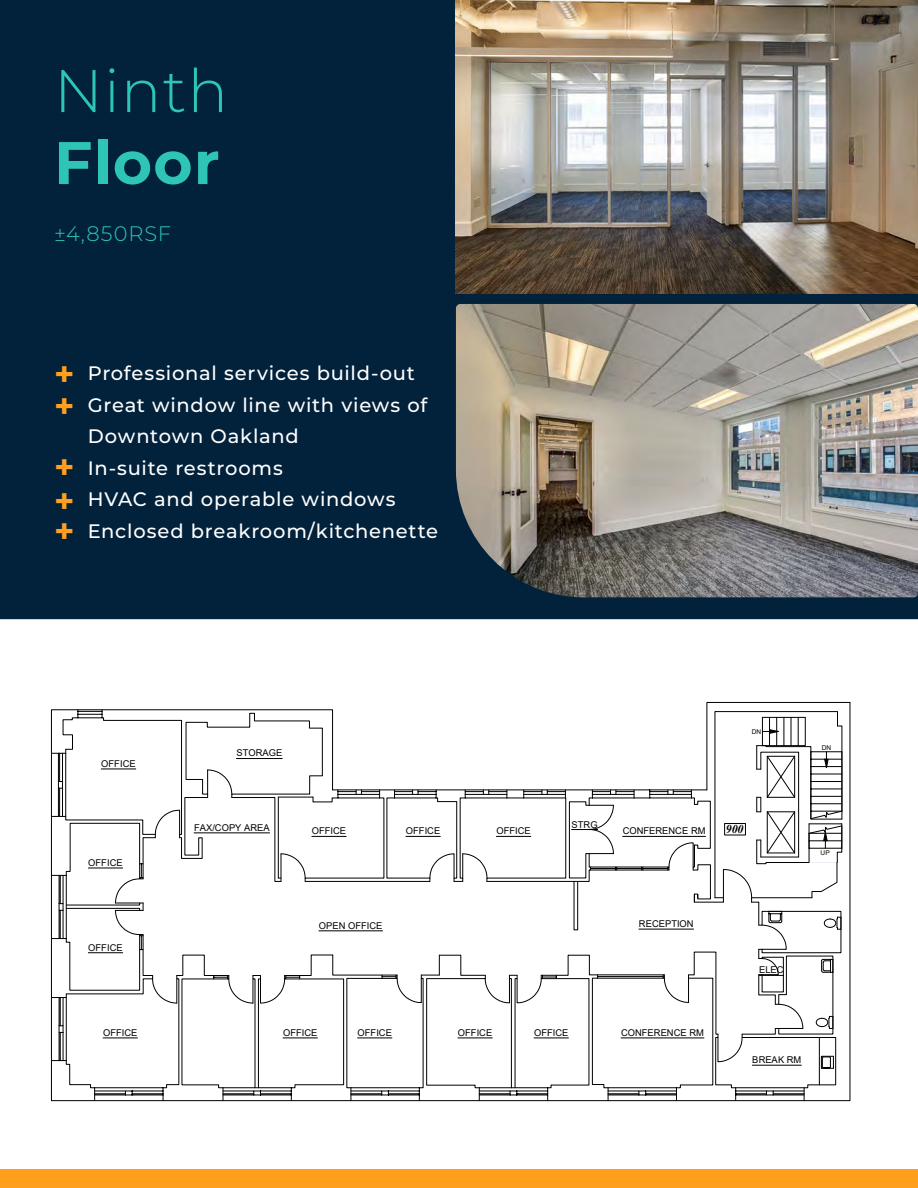
<style>
.page{position:relative;width:918px;height:1188px;background:#fff}
.page>*{position:absolute;margin:0;border:0;box-sizing:border-box;transform-origin:0 0}
.t1{font:300 60px/72px "Montserrat";letter-spacing:.02em;color:#2ec4b6}
.t2{font:700 34.2px "Montserrat";color:#ff9f1c}
.t3{font:300 21px "Montserrat";letter-spacing:.045em;color:#2ec4b6}
.t4{font:500 19.5px/31.5px "Montserrat";letter-spacing:.04em;color:#fff}
.t5{font:italic 700 11.85px "Times New Roman";color:#000}
.t6{font:9.3px "Arial";color:#000}
.t7{font:6.6px "Arial";color:#000}
.s1{font-weight:700}
</style>
<div class="page">
<div style="left:1px;top:0;width:917px;height:619px;background:#02223c"></div>
<svg style="left:0;top:0;width:1px;height:619px"></svg>
<div style="left:0;top:1169px;width:918px;height:19px;background:#ff9f1c"></div>
<img style="left:456px;top:0;width:462px;height:293px">
<img style="left:456px;top:304px;width:462px;height:293px">
<svg style="left:51px;top:702px;width:799px;height:399px"></svg>
<div style="left:725px;top:823px;width:21px;height:12px;border:1px solid #000"></div>
<p class="t1" style="left:54px;top:53px;width:175px">Ninth<br><span class="s1">Floor</span></p>
<p class="t3" style="left:54px;top:219px;width:119px">±4,850RSF</p>
<p class="t2" style="left:54px;top:350px;width:22px">+</p>
<p class="t2" style="left:54px;top:381px;width:22px">+</p>
<p class="t2" style="left:54px;top:442px;width:22px">+</p>
<p class="t2" style="left:54px;top:476px;width:22px">+</p>
<p class="t2" style="left:54px;top:506px;width:22px">+</p>
<p class="t4" style="left:88px;top:357px;width:329px">Professional services build-out</p>
<p class="t4" style="left:88px;top:388px;width:341px">Great window line with views of<br>Downtown Oakland</p>
<p class="t4" style="left:88px;top:451px;width:196px">In-suite restrooms</p>
<p class="t4" style="left:88px;top:483px;width:309px">HVAC and operable windows</p>
<p class="t4" style="left:88px;top:514px;width:352px">Enclosed breakroom/kitchenette</p>
<p class="t6" style="left:101px;top:757px;width:36px">OFFICE</p>
<p class="t6" style="left:88px;top:856px;width:36px">OFFICE</p>
<p class="t6" style="left:88px;top:941px;width:36px">OFFICE</p>
<p class="t7" style="left:752px;top:727px;width:11px">DN</p>
<p class="t6" style="left:236px;top:747px;width:47px">STORAGE</p>
<p class="t7" style="left:822px;top:743px;width:11px">DN</p>
<p class="t6" style="left:194px;top:821px;width:77px">FAX/COPY AREA</p>
<p class="t6" style="left:312px;top:825px;width:36px">OFFICE</p>
<p class="t6" style="left:406px;top:825px;width:36px">OFFICE</p>
<p class="t6" style="left:496px;top:825px;width:36px">OFFICE</p>
<p class="t6" style="left:572px;top:818px;width:28px">STRG</p>
<p class="t6" style="left:623px;top:825px;width:84px">CONFERENCE RM</p>
<p class="t5" style="left:726px;top:821px;width:19px">900</p>
<p class="t7" style="left:821px;top:848px;width:11px">UP</p>
<p class="t6" style="left:319px;top:919px;width:65px">OPEN OFFICE</p>
<p class="t6" style="left:639px;top:918px;width:56px">RECEPTION</p>
<p class="t6" style="left:759px;top:964px;width:26px">ELEC</p>
<p class="t6" style="left:103px;top:1026px;width:36px">OFFICE</p>
<p class="t6" style="left:283px;top:1026px;width:36px">OFFICE</p>
<p class="t6" style="left:358px;top:1026px;width:36px">OFFICE</p>
<p class="t6" style="left:458px;top:1026px;width:36px">OFFICE</p>
<p class="t6" style="left:621px;top:1026px;width:84px">CONFERENCE RM</p>
<p class="t6" style="left:534px;top:1026px;width:36px">OFFICE</p>
<p class="t6" style="left:752px;top:1054px;width:51px">BREAK RM</p>
</div>
